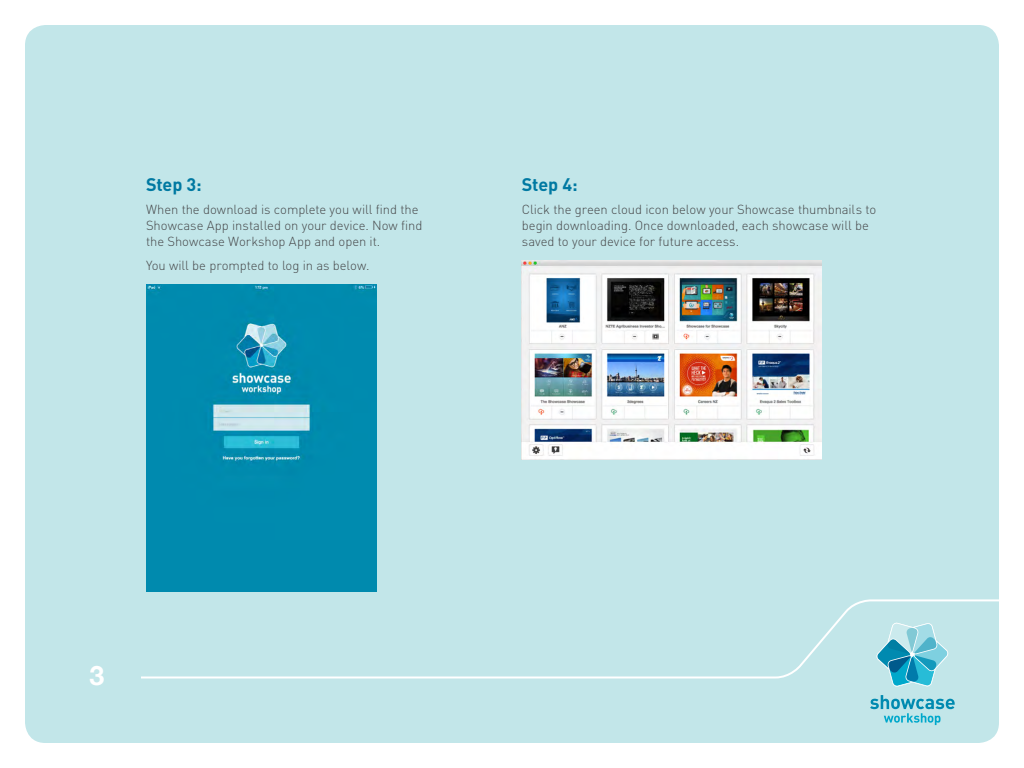
<style>
.page{position:relative;width:1024px;height:768px;background:#fff}
.page>*{position:absolute;margin:0;border:0;box-sizing:border-box;transform-origin:0 0}
.t1{font:700 26.7px "Helvetica Neue";color:#fff}
.Sub_Heading{font:700 18px "DIN";letter-spacing:-.01em;color:#0079a2}
.Body_Copy{font:300 13px/16px "DIN";letter-spacing:-.005em;color:#464749}
</style>
<div class="page">
<div style="left:25px;top:25px;width:974px;height:718px;background:#c2e6e9;border-radius:21px"></div>
<svg style="left:141px;top:599px;width:858px;height:80px"></svg>
<svg style="left:870px;top:695px;width:85px;height:30px"></svg>
<svg style="left:876px;top:623px;width:73px;height:64px"></svg>
<img style="left:146px;top:284px;width:230px;height:308px">
<img style="left:522px;top:260px;width:300px;height:199px">
<p class="Sub_Heading" style="left:146px;top:173px;width:57px">Step 3:</p>
<p class="Body_Copy" style="left:146px;top:201px;width:278px">When the download is complete you will find the<br>Showcase App installed on your device. Now find the Showcase Workshop App and open it.</p>
<p class="Body_Copy" style="left:146px;top:257px;width:225px">You will be prompted to log in as below.</p>
<p class="Sub_Heading" style="left:522px;top:173px;width:57px">Step 4:</p>
<p class="Body_Copy" style="left:522px;top:201px;width:356px">Click the green cloud icon below your Showcase thumbnails to begin downloading. Once downloaded, each showcase will be saved to your device for future access.</p>
<h1 class="t1" style="left:89px;top:659px;width:16px">3</h1>
</div>
